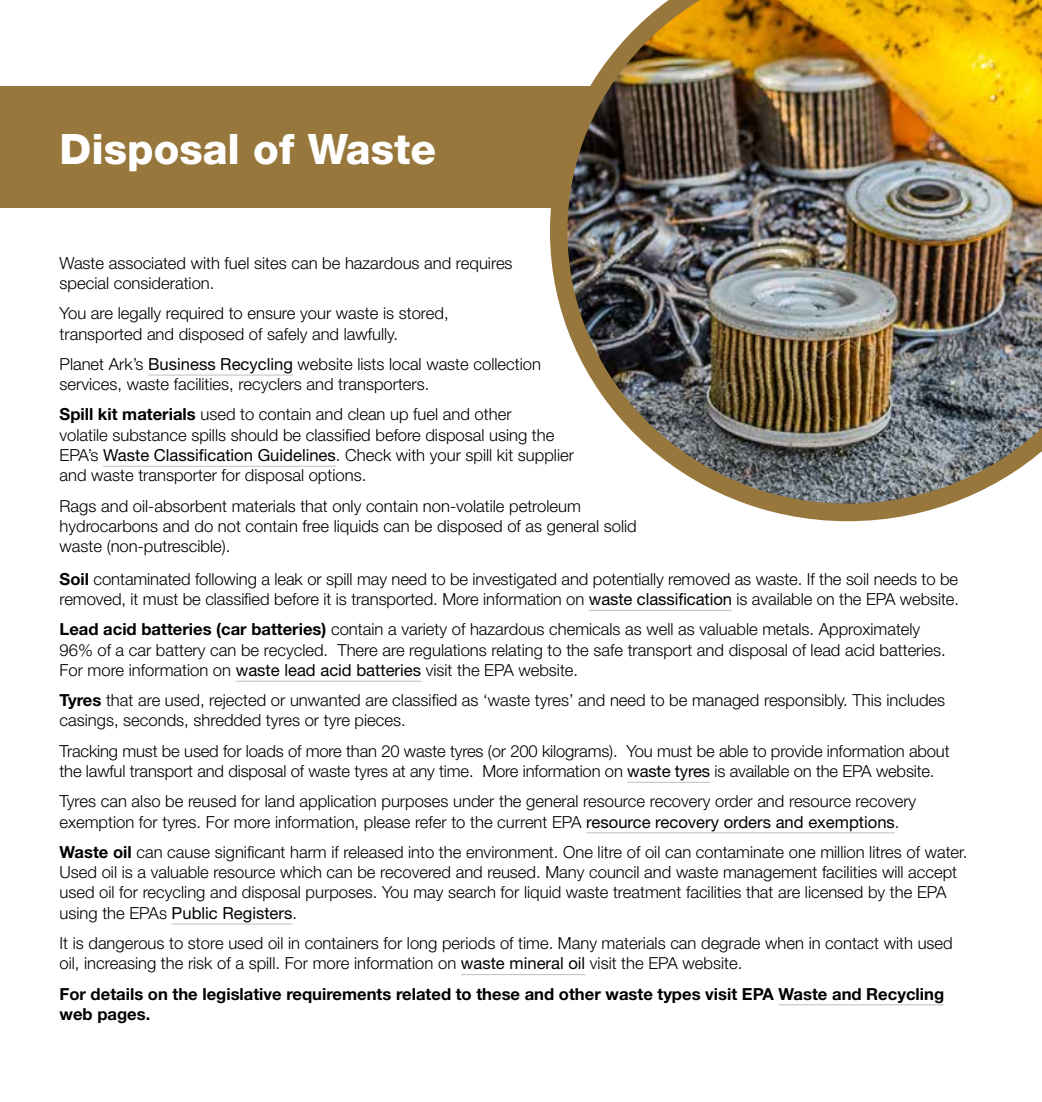
<style>
.page{position:relative;width:1042px;height:1102px;background:#fff}
.page>*{position:absolute;margin:0;border:0;box-sizing:border-box;transform-origin:0 0}
.t1{font:800 42px "Helvetica Neue";color:#fff}
.t2{font:300 16.62px/20.3px "Helvetica Neue";color:#000}
.t3{font:700 16.62px/20.3px "Helvetica Neue";color:#000}
.s1{font-weight:400}
.s2{font-weight:700}
</style>
<div class="page">
<div style="left:0;top:86px;width:1042px;height:122px;background:#98773c"></div>
<img style="left:550px;top:0;width:492px;height:522px">
<hr style="left:148px;top:374px;width:145px;height:1px;background:#bcbec0">
<hr style="left:103px;top:466px;width:233px;height:1px;background:#bcbec0">
<hr style="left:589px;top:609px;width:143px;height:1px;background:#bcbec0">
<hr style="left:236px;top:680px;width:185px;height:1px;background:#bcbec0">
<hr style="left:627px;top:781px;width:83px;height:1px;background:#bcbec0">
<hr style="left:586px;top:832px;width:309px;height:1px;background:#bcbec0">
<hr style="left:172px;top:923px;width:120px;height:1px;background:#bcbec0">
<hr style="left:461px;top:974px;width:124px;height:1px;background:#bcbec0">
<hr style="left:778px;top:1004px;width:166px;height:1px;background:#bcbec0">
<h2 class="t1" style="left:60px;top:124px;width:378px">Disposal of Waste</h2>
<p class="t2" style="left:60px;top:252px;width:454px">Waste associated with fuel sites can be hazardous and requires special consideration.</p>
<p class="t2" style="left:60px;top:303px;width:391px">You are legally required to ensure your waste is stored, transported and disposed of safely and lawfully.</p>
<p class="t2" style="left:60px;top:353px;width:483px">Planet Ark’s <span class="s1">Business Recycling</span> website lists local waste collection services, waste facilities, recyclers and transporters.</p>
<p class="t2" style="left:60px;top:404px;width:516px"><span class="s2">Spill kit materials</span> used to contain and clean up fuel and other<br>volatile substance spills should be classified before disposal using the EPA’s <span class="s1">Waste Classification Guidelines</span>. Check with your spill kit supplier and waste transporter for disposal options.</p>
<p class="t2" style="left:60px;top:495px;width:579px">Rags and oil-absorbent materials that only contain non-volatile petroleum hydrocarbons and do not contain free liquids can be disposed of as general solid waste (non-putrescible).</p>
<p class="t2" style="left:60px;top:568px;width:901px"><span class="s2">Soil</span> contaminated following a leak or spill may need to be investigated and potentially removed as waste. If the soil needs to be removed, it must be classified before it is transported. More information on <span class="s1">waste classification</span> is available on the EPA website.</p>
<p class="t2" style="left:60px;top:618px;width:888px"><span class="s2">Lead acid batteries (car batteries)</span> contain a variety of hazardous chemicals as well as valuable metals. Approximately<br>96% of a car battery can be recycled. There are regulations relating to the safe transport and disposal of lead acid batteries.<br>For more information on <span class="s1">waste lead acid batteries</span> visit the EPA website.</p>
<p class="t2" style="left:60px;top:689px;width:887px"><span class="s2">Tyres</span> that are used, rejected or unwanted are classified as ‘waste tyres’ and need to be managed responsibly. This includes casings, seconds, shredded tyres or tyre pieces.</p>
<p class="t2" style="left:60px;top:740px;width:891px">Tracking must be used for loads of more than 20 waste tyres (or 200 kilograms). You must be able to provide information about the lawful transport and disposal of waste tyres at any time. More information on <span class="s1">waste tyres</span> is available on the EPA website.</p>
<p class="t2" style="left:60px;top:790px;width:858px">Tyres can also be reused for land application purposes under the general resource recovery order and resource recovery exemption for tyres. For more information, please refer to the current EPA <span class="s1">resource recovery orders and exemptions</span>.</p>
<p class="t2" style="left:60px;top:841px;width:909px"><span class="s2">Waste oil</span> can cause significant harm if released into the environment. One litre of oil can contaminate one million litres of water.<br>Used oil is a valuable resource which can be recovered and reused. Many council and waste management facilities will accept used oil for recycling and disposal purposes. You may search for liquid waste treatment facilities that are licensed by the EPA using the EPAs <span class="s1">Public Registers</span>.</p>
<p class="t2" style="left:60px;top:932px;width:895px">It is dangerous to store used oil in containers for long periods of time. Many materials can degrade when in contact with used oil, increasing the risk of a spill. For more information on <span class="s1">waste mineral oil</span> visit the EPA website.</p>
<p class="t3" style="left:60px;top:982px;width:886px">For details on the legislative requirements related to these and other waste types visit EPA Waste and Recycling web pages.</p>
</div>
